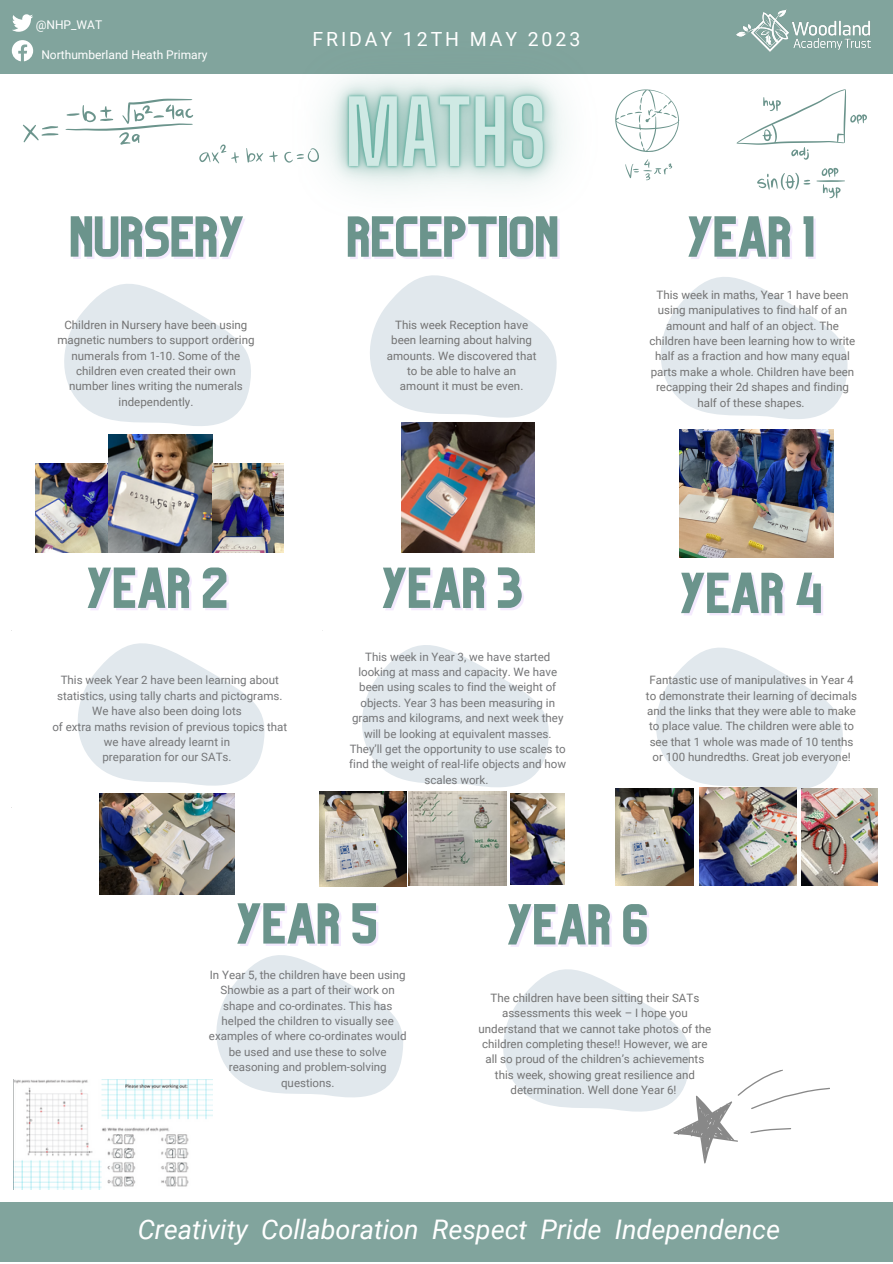
<style>
.page{position:relative;width:893px;height:1264px;background:#fff}
.page>*{position:absolute;margin:0;border:0;box-sizing:border-box;transform-origin:0 0}
.t1{font:53.4px "Organic";color:#6b948c}
.t2{font:italic 27px "Roboto";color:#fff}
.t3{font:19.5px "Roboto";letter-spacing:.15em;color:#fff}
.t4{font:12px "Roboto";color:#fff}
.t5{font:11.55px/15.5px "Roboto";color:#737373;text-align:center}
.t6{font:11.55px/15.5px "Roboto";color:#747577;text-align:center}
</style>
<div class="page">
<div style="left:0;top:0;width:892px;height:73px;background:#81a49d"></div>
<div style="left:0;top:1202px;width:892px;height:60px;background:#81a49d"></div>
<img style="left:736px;top:9px;width:134px;height:43px">
<svg style="left:12px;top:14px;width:21px;height:18px"></svg>
<svg style="left:12px;top:40px;width:21px;height:21px"></svg>
<svg style="left:64px;top:284px;width:187px;height:142px"></svg>
<svg style="left:370px;top:283px;width:187px;height:135px"></svg>
<svg style="left:661px;top:277px;width:187px;height:142px"></svg>
<svg style="left:78px;top:643px;width:187px;height:143px"></svg>
<svg style="left:362px;top:645px;width:187px;height:142px"></svg>
<svg style="left:647px;top:647px;width:201px;height:146px"></svg>
<svg style="left:216px;top:955px;width:187px;height:143px"></svg>
<svg style="left:736px;top:89px;width:130px;height:109px"></svg>
<svg style="left:23px;top:99px;width:170px;height:46px"></svg>
<svg style="left:645px;top:89px;width:34px;height:91px"></svg>
<svg style="left:199px;top:144px;width:40px;height:20px"></svg>
<img style="left:679px;top:429px;width:154px;height:128px">
<img style="left:36px;top:463px;width:72px;height:89px">
<img style="left:108px;top:434px;width:105px;height:118px">
<img style="left:213px;top:463px;width:70px;height:89px">
<img style="left:401px;top:422px;width:133px;height:131px">
<img style="left:615px;top:789px;width:78px;height:96px">
<img style="left:699px;top:787px;width:97px;height:98px">
<img style="left:801px;top:789px;width:75px;height:96px">
<img style="left:100px;top:793px;width:135px;height:101px">
<img style="left:319px;top:791px;width:87px;height:95px">
<img style="left:409px;top:791px;width:97px;height:94px">
<img style="left:510px;top:793px;width:54px;height:91px">
<svg style="left:503px;top:969px;width:327px;height:195px"></svg>
<img style="left:14px;top:1079px;width:199px;height:110px">
<img style="left:246px;top:73px;width:399px;height:210px">
<p class="t4" style="left:36px;top:18px;width:68px">@NHP_WAT</p>
<p class="t4" style="left:41px;top:47px;width:167px">Northumberland Heath Primary</p>
<p class="t1" style="left:71px;top:217px;width:176px">NURSERY</p>
<p class="t3" style="left:312px;top:28px;width:269px">FRIDAY 12TH MAY 2023</p>
<p class="t1" style="left:348px;top:217px;width:214px">RECEPTION</p>
<p class="t1" style="left:688px;top:217px;width:129px">YEAR 1</p>
<p class="t5" style="left:57px;top:317px;width:198px">Children in Nursery have been using magnetic numbers to support ordering numerals from 1-10. Some of the children even created their own number lines writing the numerals independently.</p>
<p class="t5" style="left:387px;top:317px;width:151px">This week Reception have been learning about halving amounts. We discovered that to be able to halve an amount it must be even.</p>
<p class="t1" style="left:88px;top:568px;width:143px">YEAR 2</p>
<p class="t1" style="left:382px;top:568px;width:143px">YEAR 3</p>
<p class="t6" style="left:61px;top:672px;width:220px">This week Year 2 have been learning about</p>
<p class="t6" style="left:57px;top:688px;width:227px">statistics, using tally charts and pictograms.<br>We have also been doing lots</p>
<p class="t6" style="left:52px;top:719px;width:236px">of extra maths revision of previous topics that we have already learnt in</p>
<p class="t6" style="left:102px;top:749px;width:130px">preparation for our SATs.</p>
<p class="t6" style="left:349px;top:649px;width:218px">This week in Year 3, we have started looking at mass and capacity. We have been using scales to find the weight of objects. Year 3 has been measuring in grams and kilograms, and next week they will be looking at equivalent masses.<br>They’ll get the opportunity to use scales to find the weight of real-life objects and how scales work.</p>
<p class="t5" style="left:649px;top:287px;width:207px">This week in maths, Year 1 have been using manipulatives to find half of an amount and half of an object. The children have been learning how to write half as a fraction and how many equal parts make a whole. Children have been recapping their 2d shapes and finding half of these shapes.</p>
<p class="t1" style="left:681px;top:573px;width:144px">YEAR 4</p>
<p class="t5" style="left:646px;top:672px;width:213px">Fantastic use of manipulatives in Year 4 to demonstrate their learning of decimals and the links that they were able to make to place value. The children were able to see that 1 whole was made of 10 tenths or 100 hundredths. Great job everyone!</p>
<p class="t1" style="left:237px;top:903px;width:143px">YEAR 5</p>
<p class="t1" style="left:508px;top:904px;width:143px">YEAR 6</p>
<p class="t6" style="left:209px;top:967px;width:199px">In Year 5, the children have been using<br>Showbie as a part of their work on shape and co-ordinates. This has helped the children to visually see examples of where co-ordinates would be used and use these to solve reasoning and problem-solving questions.</p>
<p class="t5" style="left:478px;top:990px;width:234px">The children have been sitting their SATs assessments this week – I hope you understand that we cannot take photos of the children completing these!! However, we are all so proud of the children’s achievements this week, showing great resilience and determination. Well done Year 6!</p>
<p class="t2" style="left:138px;top:1214px;width:643px">Creativity Collaboration Respect Pride Independence</p>
</div>
